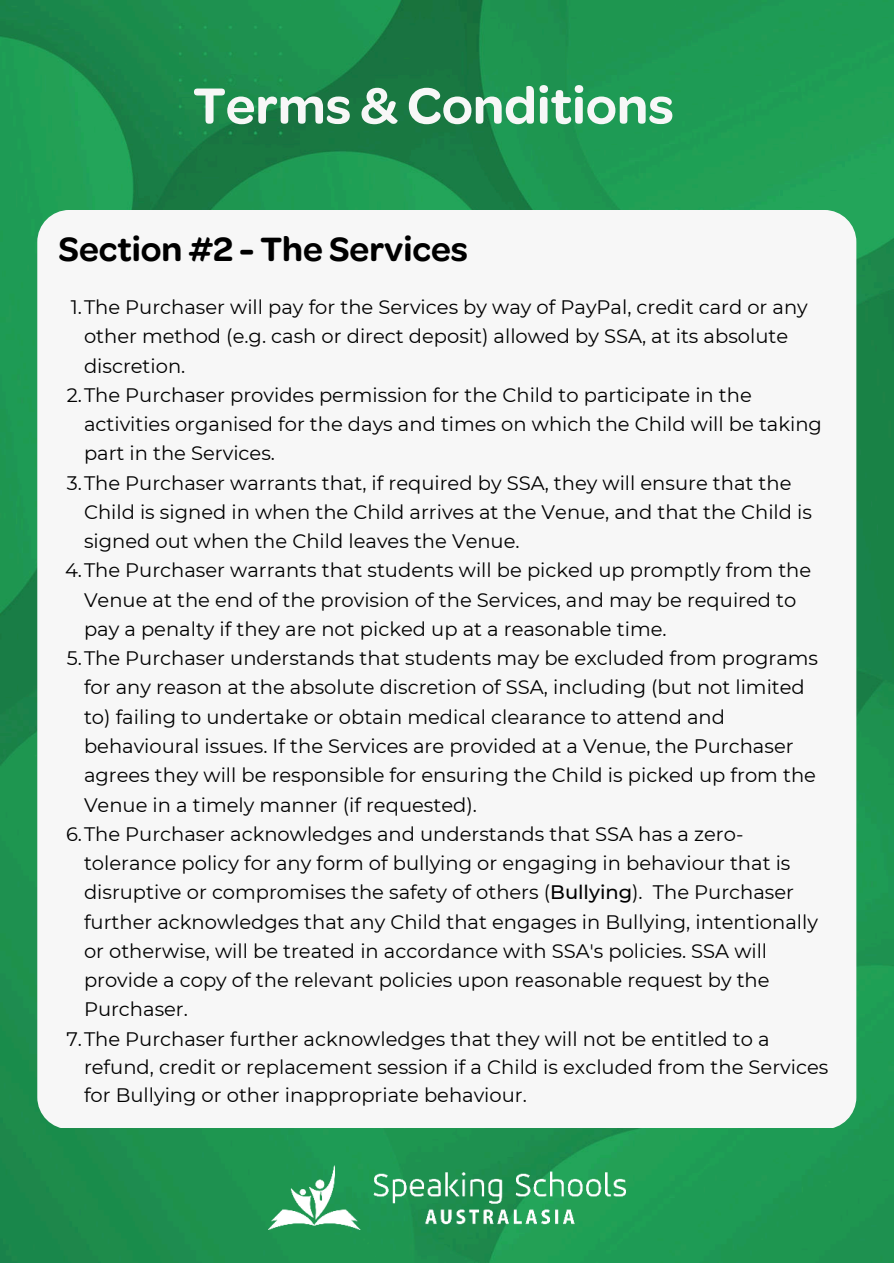
<style>
.page{position:relative;width:894px;height:1264px;background:#fff}
.page>*{position:absolute;margin:0;border:0;box-sizing:border-box;transform-origin:0 0}
.t1{font:600 54px "Omnes";color:#f7f7f7}
.t2{font:600 36px "Omnes";color:#000}
.t3{font:19.5px "Montserrat";color:#000}
.s1{font-weight:500}
</style>
<div class="page">
<img style="left:0;top:0;width:893px;height:1262px">
<div style="left:37px;top:210px;width:819px;height:917px;background:#f7f7f7;border-radius:32px"></div>
<img style="left:268px;top:1165px;width:356px;height:64px">
<h1 class="t1" style="left:193px;top:68px;width:482px">Terms &amp; Conditions</h1>
<h2 class="t2" style="left:59px;top:224px;width:411px">Section #2 - The Services</h2>
<p class="t3" style="left:71px;top:294px;width:738px">1.The Purchaser will pay for the Services by way of PayPal, credit card or any</p>
<p class="t3" style="left:84px;top:323px;width:705px">other method (e.g. cash or direct deposit) allowed by SSA, at its absolute</p>
<p class="t3" style="left:84px;top:352px;width:103px">discretion.</p>
<p class="t3" style="left:67px;top:381px;width:686px">2.The Purchaser provides permission for the Child to participate in the</p>
<p class="t3" style="left:84px;top:411px;width:739px">activities organised for the days and times on which the Child will be taking</p>
<p class="t3" style="left:84px;top:440px;width:192px">part in the Services.</p>
<p class="t3" style="left:67px;top:469px;width:726px">3.The Purchaser warrants that, if required by SSA, they will ensure that the</p>
<p class="t3" style="left:84px;top:498px;width:729px">Child is signed in when the Child arrives at the Venue, and that the Child is</p>
<p class="t3" style="left:84px;top:528px;width:437px">signed out when the Child leaves the Venue.</p>
<p class="t3" style="left:65px;top:557px;width:747px">4.The Purchaser warrants that students will be picked up promptly from the</p>
<p class="t3" style="left:84px;top:586px;width:713px">Venue at the end of the provision of the Services, and may be required to</p>
<p class="t3" style="left:84px;top:615px;width:584px">pay a penalty if they are not picked up at a reasonable time.</p>
<p class="t3" style="left:67px;top:645px;width:752px">5.The Purchaser understands that students may be excluded from programs</p>
<p class="t3" style="left:84px;top:674px;width:722px">for any reason at the absolute discretion of SSA, including (but not limited</p>
<p class="t3" style="left:84px;top:703px;width:642px">to) failing to undertake or obtain medical clearance to attend and</p>
<p class="t3" style="left:84px;top:732px;width:711px">behavioural issues. If the Services are provided at a Venue, the Purchaser</p>
<p class="t3" style="left:84px;top:762px;width:733px">agrees they will be responsible for ensuring the Child is picked up from the</p>
<p class="t3" style="left:84px;top:791px;width:394px">Venue in a timely manner (if requested).</p>
<p class="t3" style="left:66px;top:820px;width:678px">6.The Purchaser acknowledges and understands that SSA has a zero-</p>
<p class="t3" style="left:84px;top:849px;width:707px">tolerance policy for any form of bullying or engaging in behaviour that is</p>
<p class="t3" style="left:84px;top:879px;width:711px">disruptive or compromises the safety of others (<span class="s1">Bullying</span>). The Purchaser</p>
<p class="t3" style="left:84px;top:908px;width:735px">further acknowledges that any Child that engages in Bullying, intentionally</p>
<p class="t3" style="left:84px;top:937px;width:684px">or otherwise, will be treated in accordance with SSA's policies. SSA will</p>
<p class="t3" style="left:84px;top:966px;width:687px">provide a copy of the relevant policies upon reasonable request by the</p>
<p class="t3" style="left:84px;top:996px;width:105px">Purchaser.</p>
<p class="t3" style="left:66px;top:1025px;width:704px">7.The Purchaser further acknowledges that they will not be entitled to a</p>
<p class="t3" style="left:84px;top:1053px;width:745px">refund, credit or replacement session if a Child is excluded from the Services</p>
<p class="t3" style="left:84px;top:1081px;width:444px">for Bullying or other inappropriate behaviour.</p>
</div>
